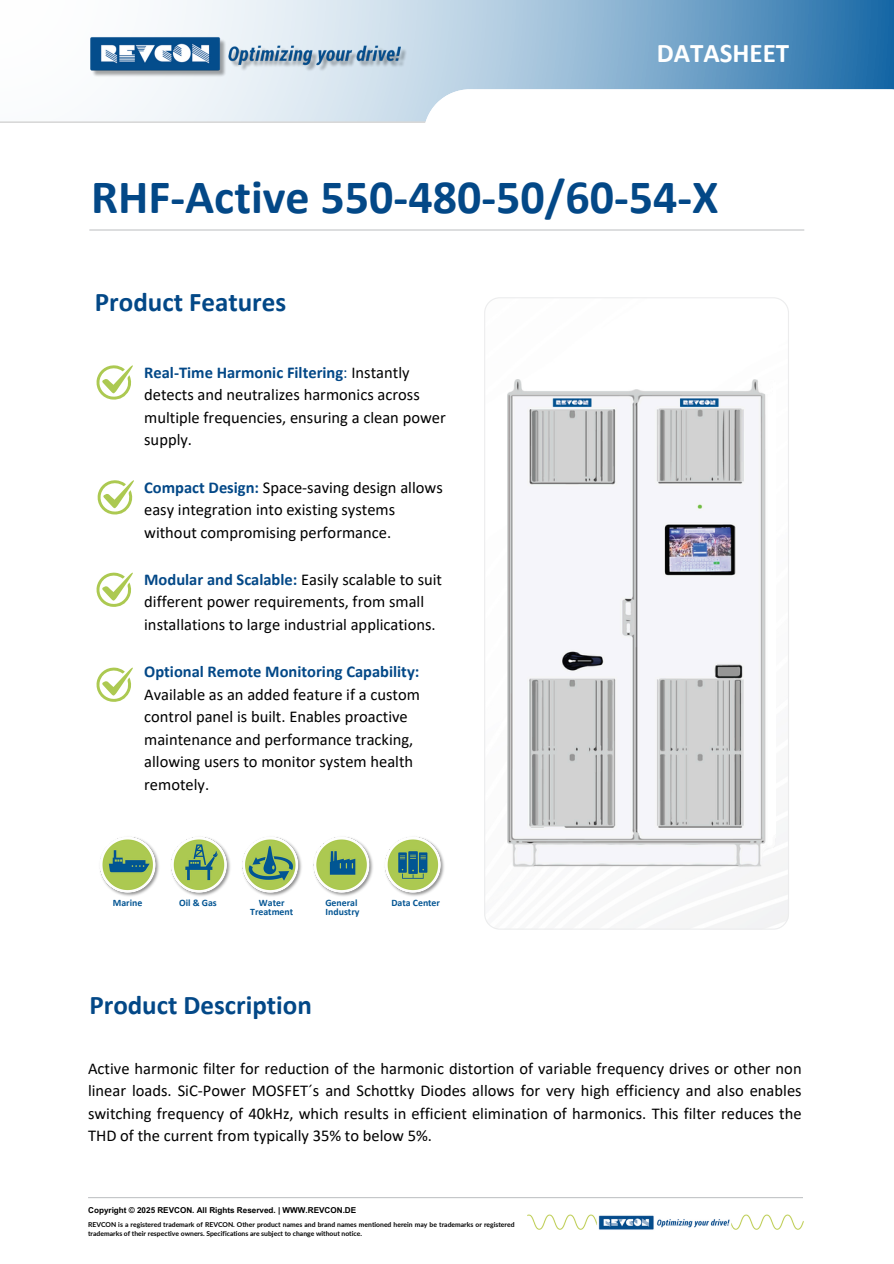
<style>
.page{position:relative;width:894px;height:1264px;background:#fff}
.page>*{position:absolute;margin:0;border:0;box-sizing:border-box;transform-origin:0 0}
.t1{font:700 48px "Calibri";color:#034887}
.t2{font:700 27px "Calibri";color:#034887}
.t3{font:700 27px "Calibri";color:#fff}
.t4{font:16.5px/22.5px "Calibri";color:#000}
.t5{font:700 9.75px "Calibri";color:#045593}
.t6{font:700 8.1px "Arial MT Pro";color:#000}
.t7{font:700 6.75px/9px "Lato";color:#000}
.s1{font-weight:700;color:#034887}
.s2{color:#034887}
</style>
<div class="page">
<svg style="left:0;top:0;width:893px;height:122px"></svg>
<hr style="left:89px;top:229px;width:715px;height:1px;background:#c2c4c7">
<hr style="left:88px;top:1196px;width:714px;height:2px;background:#c2c4c7">
<img style="left:527px;top:1214px;width:276px;height:16px">
<svg style="left:484px;top:297px;width:304px;height:632px"></svg>
<img style="left:100px;top:837px;width:344px;height:59px">
<svg style="left:96px;top:365px;width:37px;height:34px"></svg>
<svg style="left:97px;top:480px;width:37px;height:34px"></svg>
<svg style="left:96px;top:572px;width:37px;height:35px"></svg>
<svg style="left:96px;top:667px;width:37px;height:34px"></svg>
<svg style="left:423px;top:89px;width:470px;height:34px"></svg>
<img style="left:507px;top:380px;width:267px;height:492px">
<img style="left:89px;top:33px;width:318px;height:45px">
<p class="t3" style="left:656px;top:42px;width:134px">DATASHEET</p>
<h5 class="t1" style="left:91px;top:177px;width:628px">RHF-Active 550-480-50/60-54-X</h5>
<p class="t2" style="left:95px;top:291px;width:193px">Product Features</p>
<p class="t4" style="left:144px;top:362px;width:303px"><span class="s1">Real-Time Harmonic Filtering</span><span class="s2">:</span> Instantly detects and neutralizes harmonics across multiple frequencies, ensuring a clean power supply.</p>
<p class="t4" style="left:144px;top:477px;width:300px"><span class="s1">Compact Design:</span> Space-saving design allows easy integration into existing systems without compromising performance.</p>
<p class="t4" style="left:144px;top:569px;width:299px"><span class="s1">Modular and Scalable:</span> Easily scalable to suit different power requirements, from small installations to large industrial applications.</p>
<p class="t4" style="left:144px;top:662px;width:277px"><span class="s1">Optional Remote Monitoring Capability:<br></span>Available as an added feature if a custom control panel is built. Enables proactive maintenance and performance tracking, allowing users to monitor system health remotely.</p>
<p class="t5" style="left:113px;top:898px;width:31px">Marine</p>
<h2 class="t5" style="left:179px;top:898px;width:39px">Oil &amp; Gas</h2>
<h1 class="t5" style="left:259px;top:898px;width:27px">Water</h1>
<p class="t5" style="left:250px;top:907px;width:45px">Treatment</p>
<h3 class="t5" style="left:325px;top:898px;width:34px">General</h3>
<p class="t5" style="left:325px;top:907px;width:35px">Industry</p>
<h4 class="t2" style="left:89px;top:993px;width:224px">Product Description</h4>
<h4 class="t5" style="left:391px;top:898px;width:50px">Data Center</h4>
<h4 class="t4" style="left:88px;top:1058px;width:715px;text-align:justify">Active harmonic filter for reduction of the harmonic distortion of variable frequency drives or other non linear loads. SiC-Power MOSFET´s and Schottky Diodes allows for very high efficiency and also enables switching frequency of 40kHz, which results in efficient elimination of harmonics. This filter reduces the THD of the current from typically 35% to below 5%.</h4>
<p class="t6" style="left:88px;top:1207px;width:269px">Copyright © 2025 REVCON. All Rights Reserved. | WWW.REVCON.DE</p>
<h4 class="t7" style="left:88px;top:1219px;width:428px">REVCON is a registered trademark of REVCON. Other product names and brand names mentioned herein may be trademarks or registered trademarks of their respective owners. Specifications are subject to change without notice.</h4>
</div>
